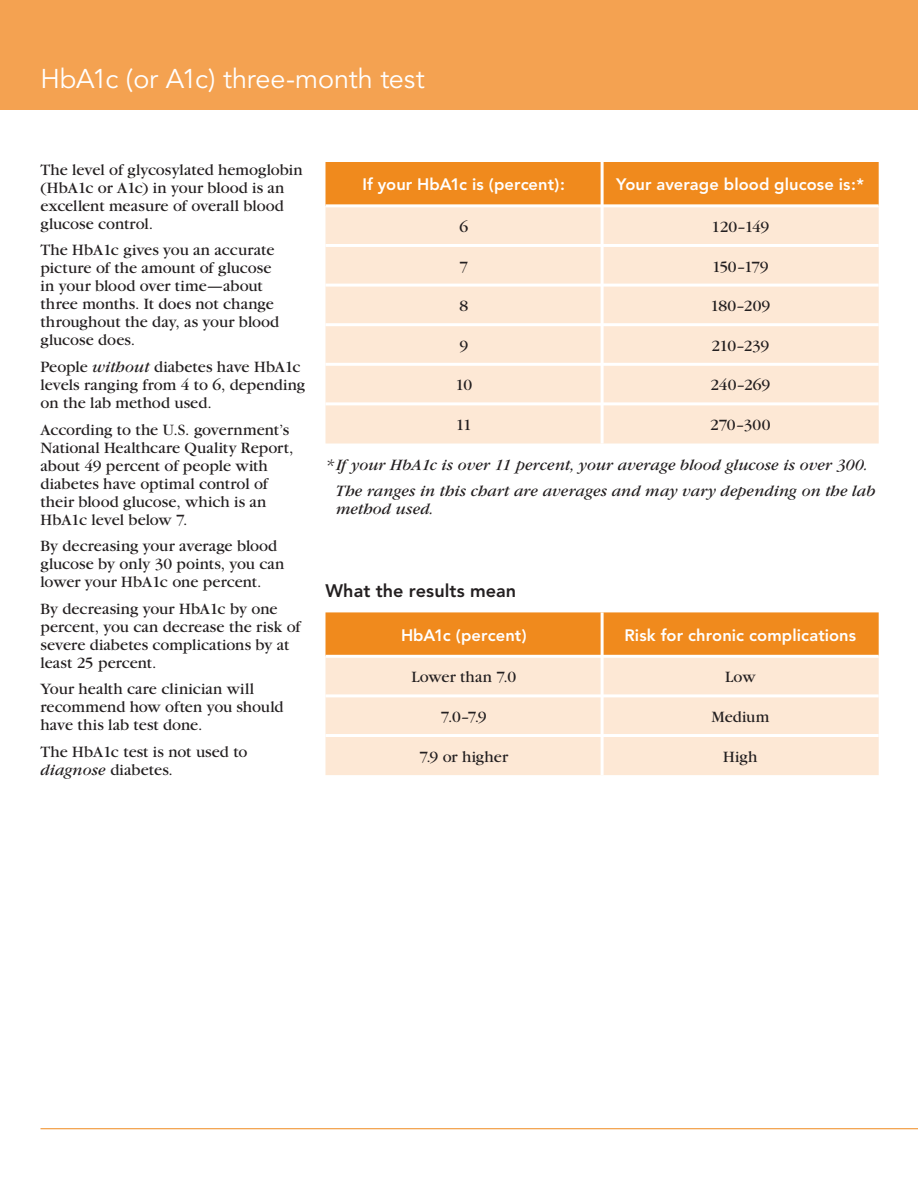
<style>
.page{position:relative;width:918px;height:1188px;background:#fff}
.page>*{position:absolute;margin:0;border:0;box-sizing:border-box;transform-origin:0 0}
.t1{font:27px "Avenir";letter-spacing:-.005em;color:#fff}
.t2{font:800 18px "Avenir";color:#231f20}
.t3{font:16.5px/18px "Garamond";color:#231f20}
.t4{font:italic 16.5px/26.7px "Garamond";color:#231f20}
.t5{font:800 16.5px "Avenir";letter-spacing:.005em;color:#fff}
.s1{font-style:italic}
</style>
<div class="page">
<hr style="left:40px;top:1128px;width:878px;height:1px;background:#f08a1d">
<div style="left:0;top:0;width:918px;height:109px;background:#f4a251"></div>
<div style="left:326px;top:162px;width:553px;height:42px;background:#f08a1d"></div>
<div style="left:326px;top:207px;width:553px;height:237px;background:#fde8d5"></div>
<hr style="left:601px;top:162px;width:3px;height:42px;background:#fff">
<hr style="left:601px;top:207px;width:3px;height:37px;background:#fff">
<hr style="left:326px;top:244px;width:553px;height:3px;background:#fff">
<hr style="left:601px;top:247px;width:3px;height:37px;background:#fff">
<hr style="left:326px;top:284px;width:553px;height:3px;background:#fff">
<hr style="left:601px;top:287px;width:3px;height:36px;background:#fff">
<hr style="left:326px;top:323px;width:553px;height:3px;background:#fff">
<hr style="left:601px;top:326px;width:3px;height:37px;background:#fff">
<hr style="left:326px;top:363px;width:553px;height:3px;background:#fff">
<hr style="left:601px;top:366px;width:3px;height:36px;background:#fff">
<hr style="left:326px;top:402px;width:553px;height:3px;background:#fff">
<hr style="left:601px;top:405px;width:3px;height:39px;background:#fff">
<div style="left:326px;top:612px;width:553px;height:43px;background:#f08a1d"></div>
<div style="left:326px;top:658px;width:553px;height:117px;background:#fde8d5"></div>
<hr style="left:601px;top:612px;width:3px;height:43px;background:#fff">
<hr style="left:601px;top:658px;width:3px;height:36px;background:#fff">
<hr style="left:326px;top:694px;width:553px;height:3px;background:#fff">
<hr style="left:601px;top:697px;width:3px;height:37px;background:#fff">
<hr style="left:326px;top:734px;width:553px;height:3px;background:#fff">
<hr style="left:601px;top:737px;width:3px;height:38px;background:#fff">
<h1 class="t1" style="left:40px;top:68px;width:386px">HbA1c (or A1c) three-month test</h1>
<p class="t3" style="left:40px;top:162px;width:264px">The level of glycosylated hemoglobin (HbA1c or A1c) in your blood is an excellent measure of overall blood glucose control.</p>
<p class="t3" style="left:40px;top:243px;width:240px">The HbA1c gives you an accurate picture of the amount of glucose in your blood over time—about three months. It does not change throughout the day, as your blood glucose does.</p>
<p class="t3" style="left:40px;top:359px;width:266px">People <span class="s1">without</span> diabetes have HbA1c levels ranging from 4 to 6, depending on the lab method used.</p>
<p class="t3" style="left:41px;top:422px;width:255px">According to the U.S. government’s<br>National Healthcare Quality Report, about 49 percent of people with diabetes have optimal control of their blood glucose, which is an<br>HbA1c level below 7.</p>
<p class="t3" style="left:41px;top:538px;width:245px">By decreasing your average blood glucose by only 30 points, you can lower your HbA1c one percent.</p>
<p class="t3" style="left:41px;top:601px;width:262px">By decreasing your HbA1c by one percent, you can decrease the risk of severe diabetes complications by at least 25 percent.</p>
<p class="t3" style="left:41px;top:682px;width:245px">Your health care clinician will recommend how often you should have this lab test done.</p>
<p class="t3" style="left:41px;top:744px;width:209px">The HbA1c test is not used to <span class="s1">diagnose</span> diabetes.</p>
<p class="t5" style="left:363px;top:178px;width:204px">If your HbA1c is (percent):</p>
<p class="t5" style="left:616px;top:178px;width:249px">Your average blood glucose is:*</p>
<p class="t3" style="left:459px;top:219px;width:10px">6</p>
<p class="t3" style="left:712px;top:219px;width:59px">120–149</p>
<p class="t3" style="left:459px;top:259px;width:10px">7</p>
<p class="t3" style="left:712px;top:259px;width:58px">150–179</p>
<p class="t3" style="left:459px;top:299px;width:10px">8</p>
<p class="t3" style="left:711px;top:299px;width:61px">180–209</p>
<p class="t3" style="left:459px;top:338px;width:10px">9</p>
<p class="t3" style="left:712px;top:338px;width:59px">210–239</p>
<p class="t3" style="left:455px;top:378px;width:18px">10</p>
<p class="t3" style="left:711px;top:378px;width:61px">240–269</p>
<p class="t3" style="left:456px;top:417px;width:18px">11</p>
<p class="t3" style="left:710px;top:417px;width:62px">270–300</p>
<p class="t4" style="left:336px;top:453px;width:541px;text-indent:-10px">* If your HbA1c is over 11 percent, your average blood glucose is over 300.<br>The ranges in this chart are averages and may vary depending on the lab</p>
<p class="t4" style="left:336px;top:497px;width:99px">method used.</p>
<p class="t2" style="left:326px;top:584px;width:192px">What the results mean</p>
<p class="t5" style="left:401px;top:628px;width:127px">HbA1c (percent)</p>
<p class="t5" style="left:624px;top:628px;width:233px">Risk for chronic complications</p>
<p class="t3" style="left:411px;top:670px;width:106px">Lower than 7.0</p>
<p class="t3" style="left:725px;top:670px;width:32px">Low</p>
<p class="t3" style="left:441px;top:709px;width:47px">7.0–7.9</p>
<p class="t3" style="left:712px;top:709px;width:59px">Medium</p>
<p class="t3" style="left:419px;top:749px;width:90px">7.9 or higher</p>
<p class="t3" style="left:723px;top:749px;width:36px">High</p>
</div>
